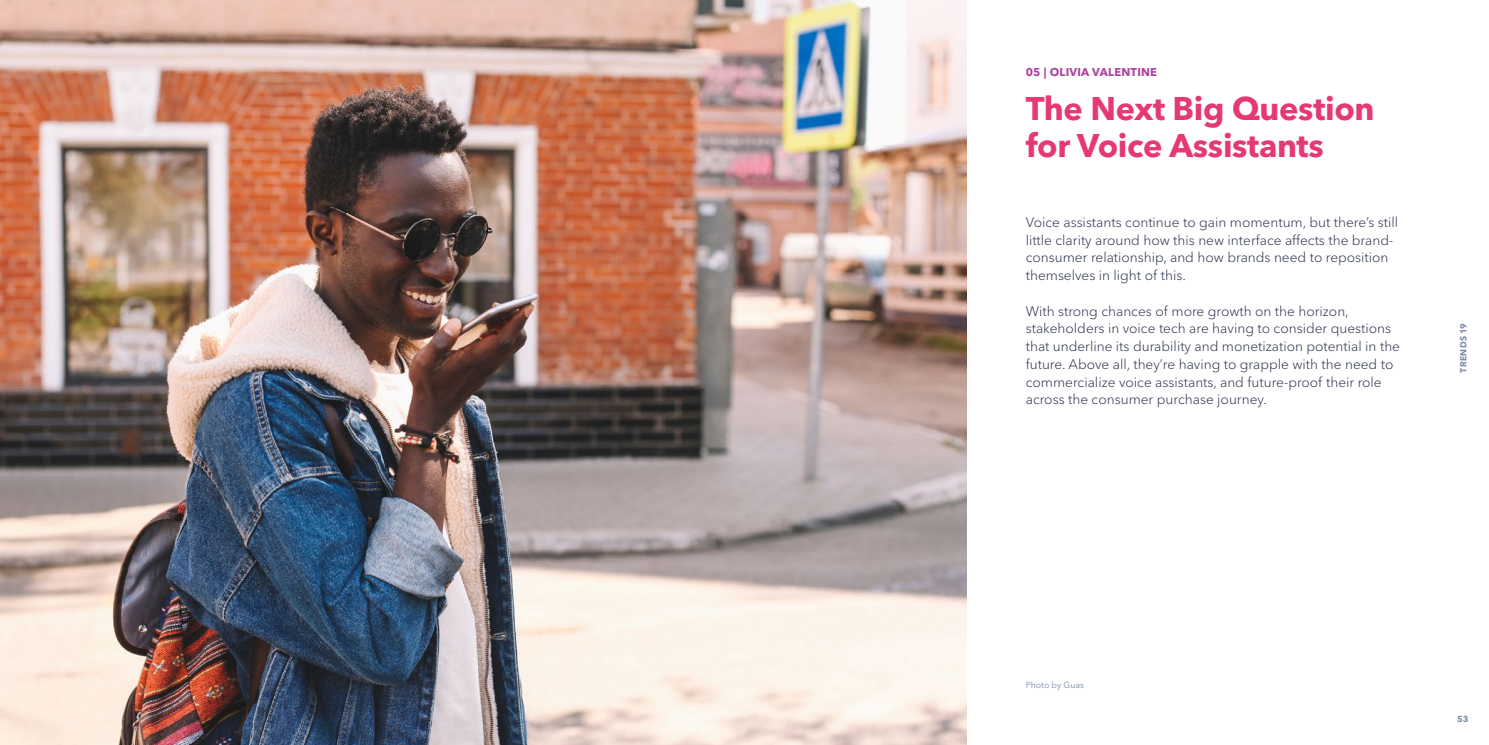
<style>
.page{position:relative;width:1489px;height:745px;background:#fff}
.page>*{position:absolute;margin:0;border:0;box-sizing:border-box;transform-origin:0 0}
.t1{font:700 32.5px/36.2px "Avenir Next LT Pro";letter-spacing:-.01em;color:#e63973}
.t2{font:300 13.75px/17.8px "Avenir Next LT Pro";color:#2c334c}
.t3{font:700 11.25px "Avenir Next LT Pro";letter-spacing:.02em;color:#ad419f}
.t4{font:8.75px "Avenir Next LT Pro";color:#7f8baa}
.t5{font:700 8.75px "Avenir Next LT Pro";letter-spacing:.025em;color:#7f8baa}
</style>
<div class="page">
<img style="left:0;top:0;width:966px;height:744px">
<p class="t3" style="left:1025px;top:65px;width:133px">05 | OLIVIA VALENTINE</p>
<h1 class="t1" style="left:1025px;top:91px;width:350px">The Next Big Question for Voice Assistants</h1>
<p class="t2" style="left:1025px;top:213px;width:374px">Voice assistants continue to gain momentum, but there’s still little clarity around how this new interface affects the brand&shy;consumer relationship, and how brands need to reposition themselves in light of this.</p>
<p class="t2" style="left:1025px;top:302px;width:376px">With strong chances of more growth on the horizon, stakeholders in voice tech are having to consider questions that underline its durability and monetization potential in the future. Above all, they’re having to grapple with the need to commercialize voice assistants, and future-proof their role across the consumer purchase journey.</p>
<p class="t5" style="left:1457px;top:372px;width:50px;rotate:-90deg">TRENDS 19</p>
<p class="t4" style="left:1025px;top:679px;width:60px">Photo by Guas</p>
<p class="t5" style="left:1456px;top:713px;width:13px">53</p>
</div>
